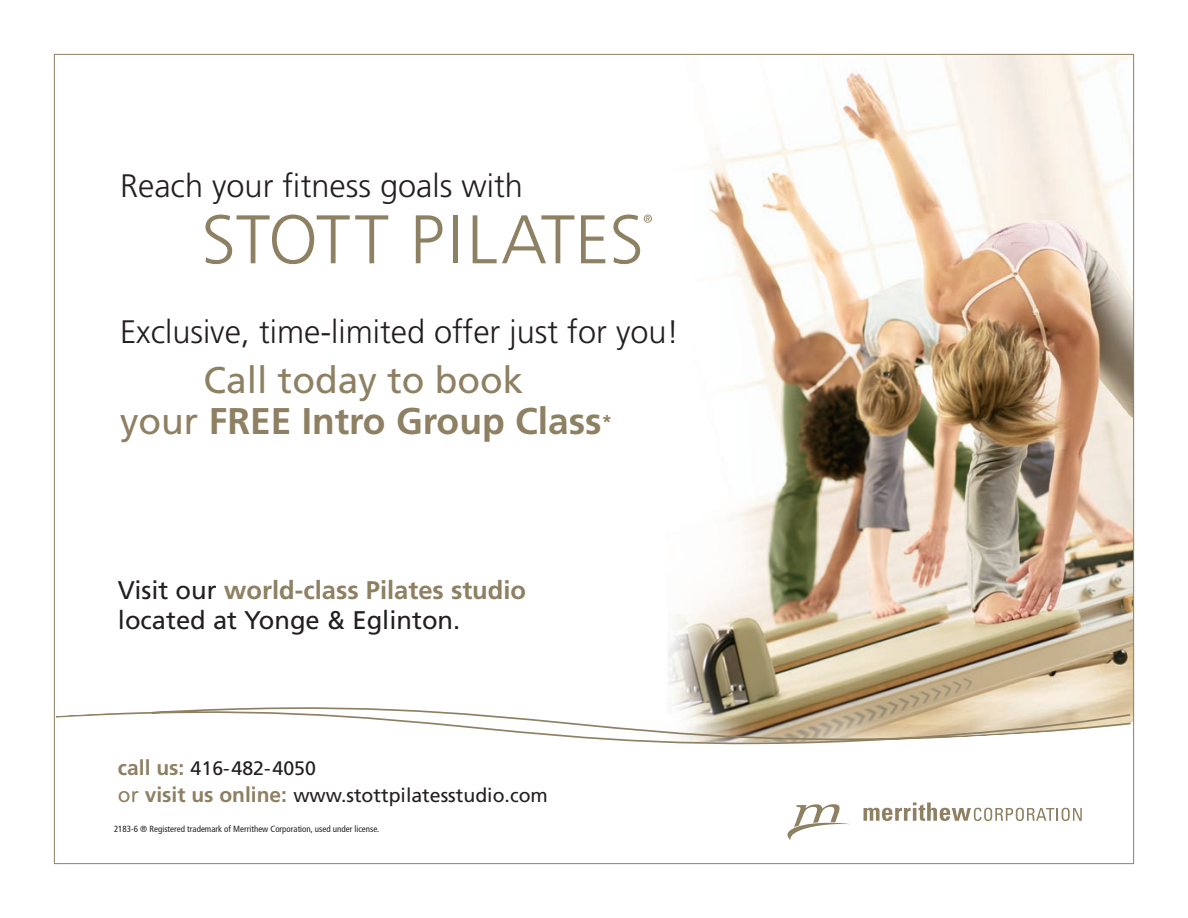
<style>
.page{position:relative;width:1188px;height:918px;background:#fff}
.page>*{position:absolute;margin:0;border:0;box-sizing:border-box;transform-origin:0 0}
.t1{font:37.2px/41.8px "Frutiger";color:#8e8062;text-align:center}
.t2{font:300 32.55px "Frutiger";color:#231f20}
.t3{font:25.5px/30.2px "Frutiger";color:#231f20}
.t4{font:19.5px/27px "Frutiger";color:#231f20}
.t5{font:condensed 9px "Frutiger";color:#231f20}
.s1{font-weight:700}
.s2{font-weight:700;color:#8e8062}
.s3{font-weight:700;font-size:21px;color:#8e8062}
.s4{font-size:21px;color:#8e8062}
</style>
<div class="page">
<img style="left:624px;top:56px;width:508px;height:663px">
<svg style="left:205px;top:215px;width:183px;height:49px"></svg>
<svg style="left:416px;top:215px;width:26px;height:48px"></svg>
<div style="left:453px;top:215px;width:5px;height:48px;background:#8e8062"></div>
<svg style="left:473px;top:215px;width:101px;height:48px"></svg>
<svg style="left:581px;top:215px;width:24px;height:48px"></svg>
<svg style="left:613px;top:215px;width:39px;height:49px"></svg>
<svg style="left:788px;top:804px;width:63px;height:36px"></svg>
<svg style="left:864px;top:802px;width:218px;height:19px"></svg>
<svg style="left:56px;top:655px;width:1075px;height:90px"></svg>
<h2 class="t2" style="left:120px;top:167px;width:404px">Reach your fitness goals with</h2>
<h2 class="t2" style="left:120px;top:313px;width:561px">Exclusive, time-limited offer just for you!</h2>
<h1 class="t1" style="left:120px;top:358px;width:494px">Call today to book<br>your <span class="s1">FREE Intro Group Class</span><sup>*</sup></h1>
<h3 class="t3" style="left:118px;top:575px;width:410px">Visit our <span class="s2">world-class Pilates studio </span>located at Yonge &amp; Eglinton.</h3>
<h3 class="t4" style="left:118px;top:755px;width:432px"><span class="s3">call us:</span> 416-482-4050<br><span class="s4">or</span> <span class="s3">visit us online:</span> www.stottpilatesstudio.com</h3>
<p class="t5" style="left:114px;top:823px;width:267px">2183-6 ® Registered trademark of Merrithew Corporation, used under license.</p>
</div>
